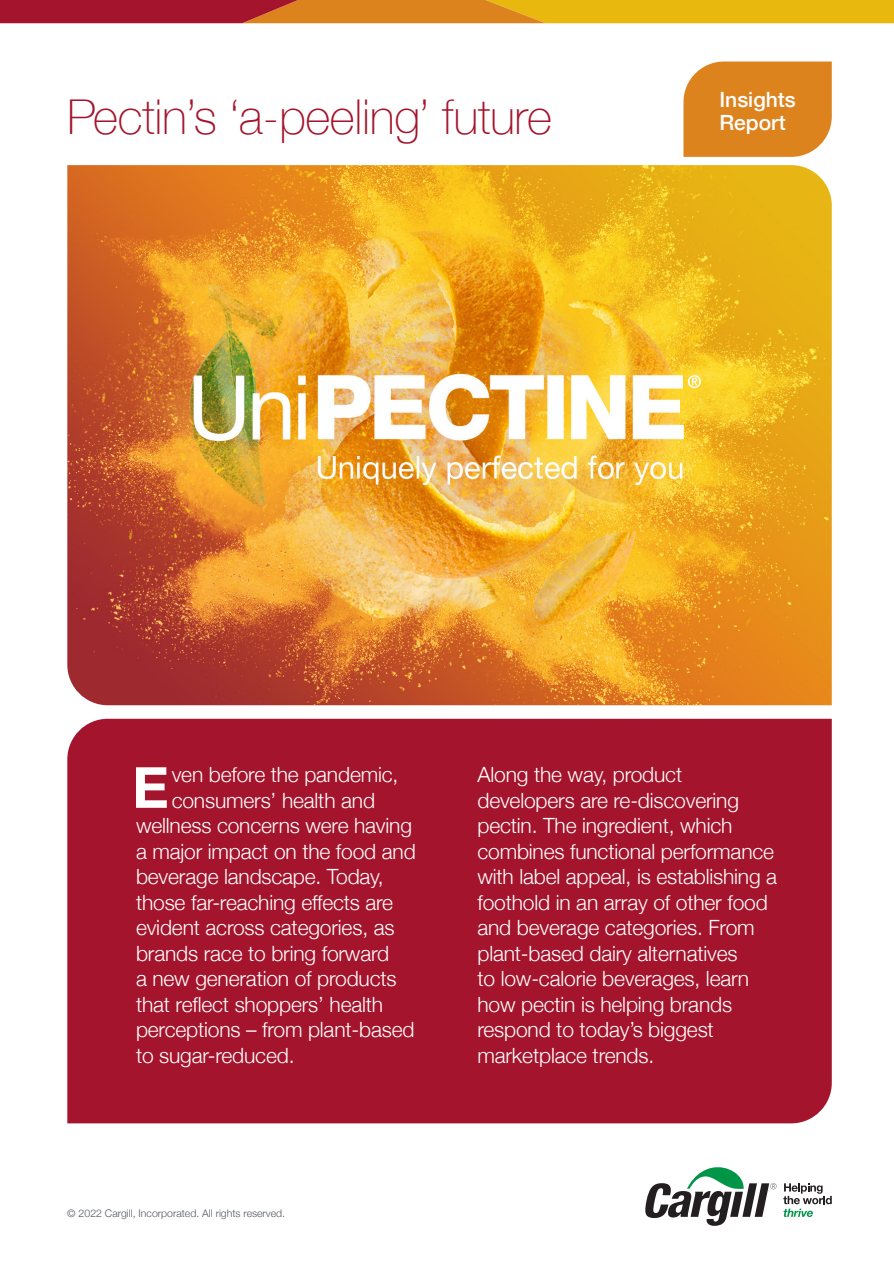
<style>
.page{position:relative;width:894px;height:1263px;background:#fff}
.page>*{position:absolute;margin:0;border:0;box-sizing:border-box;transform-origin:0 0}
.t1{font:700 56.7px "Helvetica Neue";color:#fff}
.t2{font:100 48px "Helvetica Neue";letter-spacing:-.01em;color:#a4142c}
.t3{font:300 21px/25.5px "Helvetica Neue";letter-spacing:-.01em;color:#fff}
.t4{font:500 21px "Helvetica Neue";color:#fff}
.FOOTNOTES{font:300 10.5px "Helvetica Neue";color:#535860}
</style>
<div class="page">
<img style="left:67px;top:165px;width:764px;height:540px">
<svg style="left:645px;top:1167px;width:131px;height:58px"></svg>
<svg style="left:783px;top:1183px;width:48px;height:34px"></svg>
<svg style="left:683px;top:61px;width:148px;height:96px;background:#de8a2a"></svg>
<div style="left:67px;top:718px;width:764px;height:405px;background:#a4142c"></div>
<svg style="left:0;top:0;width:893px;height:23px;background:#d0771b"></svg>
<p class="t2" style="left:67px;top:81px;width:486px">Pectin’s ‘a-peeling’ future</p>
<p class="t4" style="left:719px;top:83px;width:78px">Insights</p>
<p class="t4" style="left:719px;top:105px;width:68px">Report</p>
<p class="t1" style="left:132px;top:743px;width:38px">E</p>
<p class="t3" style="left:172px;top:760px;width:228px">ven before the pandemic,</p>
<p class="t3" style="left:172px;top:786px;width:205px">consumers’ health and</p>
<p class="t3" style="left:136px;top:811px;width:277px">wellness concerns were having</p>
<p class="t3" style="left:136px;top:837px;width:281px">a major impact on the food and</p>
<p class="t3" style="left:136px;top:862px;width:249px">beverage landscape. Today,</p>
<p class="t3" style="left:136px;top:888px;width:258px">those far-reaching effects are</p>
<p class="t3" style="left:136px;top:913px;width:260px">evident across categories, as</p>
<p class="t3" style="left:136px;top:939px;width:255px">brands race to bring forward</p>
<p class="t3" style="left:136px;top:964px;width:262px">a new generation of products</p>
<p class="t3" style="left:136px;top:990px;width:248px">that reflect shoppers’ health</p>
<p class="t3" style="left:136px;top:1015px;width:280px">perceptions – from plant-based</p>
<p class="t3" style="left:136px;top:1041px;width:160px">to sugar-reduced.</p>
<p class="FOOTNOTES" style="left:67px;top:1204px;width:219px">© 2022 Cargill, Incorporated. All rights reserved.</p>
<p class="t3" style="left:477px;top:760px;width:301px">Along the way, product developers are re-discovering pectin. The ingredient, which combines functional performance with label appeal, is establishing a foothold in an array of other food and beverage categories. From plant-based dairy alternatives<br>to low-calorie beverages, learn how pectin is helping brands respond to today’s biggest marketplace trends.</p>
</div>
